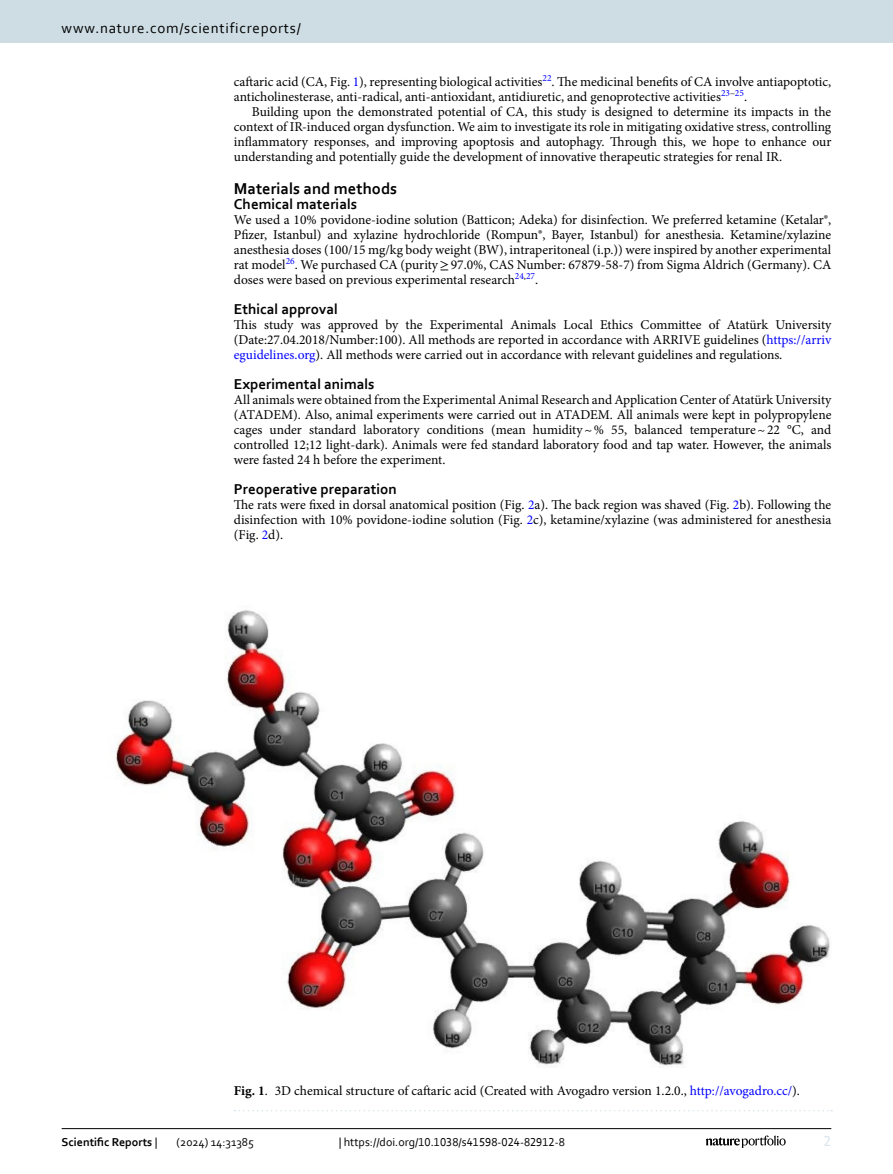
<style>
.page{position:relative;width:893px;height:1174px;background:#fff}
.page>*{position:absolute;margin:0;border:0;box-sizing:border-box;transform-origin:0 0}
.Head_1{font:700 16.5px "Corbel";color:#000}
.Head_2{font:700 15px "Corbel";color:#000}
.t1{font:15px "Corbel";letter-spacing:.05em;color:#000}
.Head_2_After_1{font:700 15px "Corbel";color:#000}
.t2{font:15px "Corbel";color:#d9e4eb}
.Body_Text{font:13.5px/15px "Minion Pro";color:#000;text-align:justify}
.Body_Text_Indent{font:13.5px/15px "Minion Pro";color:#000}
.Figure_Caption{font:13.5px "Minion Pro";color:#000}
.t3{font:12px "Corbel";color:#000}
.t4{font:700 12px "Corbel";color:#000}
.s1{color:#00f}
.s2{font-family:"STIX"}
.s3{font-weight:700}
.s4{font-weight:400}
</style>
<div class="page">
<img style="left:116px;top:610px;width:714px;height:457px">
<svg style="left:235px;top:1110px;width:597px;height:1px"></svg>
<hr style="left:62px;top:1128px;width:769px;height:1px;background:#000">
<svg style="left:706px;top:1135px;width:80px;height:12px"></svg>
<div style="left:0;top:0;width:893px;height:43px;background:#cedde4"></div>
<p class="t1" style="left:62px;top:18px;width:241px">www.nature.com/scientificreports/</p>
<p class="Body_Text_Indent" style="left:234px;top:74px;width:599px">caftaric acid (CA, Fig. <span class="s1">1</span>), representing biological activities<sup>22</sup>. The medicinal benefits of CA involve antiapoptotic, anticholinesterase, anti-radical, anti-antioxidant, antidiuretic, and genoprotective activities<sup>23</sup><sup>–</sup><sup>25</sup>.</p>
<p class="Body_Text_Indent" style="left:234px;top:104px;width:599px;text-align:justify;text-indent:18px">Building upon the demonstrated potential of CA, this study is designed to determine its impacts in the context of IR-induced organ dysfunction. We aim to investigate its role in mitigating oxidative stress, controlling inflammatory responses, and improving apoptosis and autophagy. Through this, we hope to enhance our understanding and potentially guide the development of innovative therapeutic strategies for renal IR.</p>
<p class="Head_1" style="left:234px;top:178px;width:165px">Materials and methods</p>
<p class="Head_2_After_1" style="left:234px;top:194px;width:125px">Chemical materials</p>
<p class="Body_Text" style="left:234px;top:212px;width:599px">We used a 10% povidone-iodine solution (Batticon; Adeka) for disinfection. We preferred ketamine (Ketalar®, Pfizer, Istanbul) and xylazine hydrochloride (Rompun®, Bayer, Istanbul) for anesthesia. Ketamine/xylazine anesthesia doses (100/15 mg/kg body weight (BW), intraperitoneal (i.p.)) were inspired by another experimental rat model<sup>26</sup>. We purchased CA (purity<span class="s2">≥</span>97.0%, CAS Number: 67879-58-7) from Sigma Aldrich (Germany). CA doses were based on previous experimental research<sup>24</sup><sup>,</sup><sup>27</sup>.</p>
<p class="Head_2" style="left:234px;top:299px;width:106px">Ethical approval</p>
<p class="Body_Text" style="left:234px;top:317px;width:599px">This study was approved by the Experimental Animals Local Ethics Committee of Atatürk University (Date:27.04.2018/Number:100). All methods are reported in accordance with ARRIVE guidelines (<span class="s1">https://arriv eguidelines.org</span>). All methods were carried out in accordance with relevant guidelines and regulations.</p>
<p class="Head_2" style="left:234px;top:374px;width:142px">Experimental animals</p>
<p class="Body_Text" style="left:234px;top:392px;width:599px">All animals were obtained from the Experimental Animal Research and Application Center of Atatürk University (ATADEM). Also, animal experiments were carried out in ATADEM. All animals were kept in polypropylene cages under standard laboratory conditions (mean humidity~% 55, balanced temperature~22 °C, and controlled 12;12 light-dark). Animals were fed standard laboratory food and tap water. However, the animals were fasted 24 h before the experiment.</p>
<p class="Head_2" style="left:234px;top:479px;width:164px">Preoperative preparation</p>
<p class="Body_Text" style="left:234px;top:497px;width:599px">The rats were fixed in dorsal anatomical position (Fig. <span class="s1">2</span>a). The back region was shaved (Fig. <span class="s1">2</span>b). Following the disinfection with 10% povidone-iodine solution (Fig. <span class="s1">2</span>c), ketamine/xylazine (was administered for anesthesia (Fig. <span class="s1">2</span>d).</p>
<p class="Figure_Caption" style="left:234px;top:1082px;width:568px"><span class="s3">Fig. 1</span>. 3D chemical structure of caftaric acid (Created with Avogadro version 1.2.0., <span class="s1">http://avogadro.cc/</span>).</p>
<p class="t4" style="left:62px;top:1134px;width:97px">Scientific Reports <span class="s4">|</span></p>
<p class="t3" style="left:177px;top:1134px;width:79px">(2024) 14:31385</p>
<p class="t3" style="left:339px;top:1134px;width:228px">| https://doi.org/10.1038/s41598-024-82912-8</p>
<p class="t2" style="left:824px;top:1132px;width:9px">2</p>
</div>
